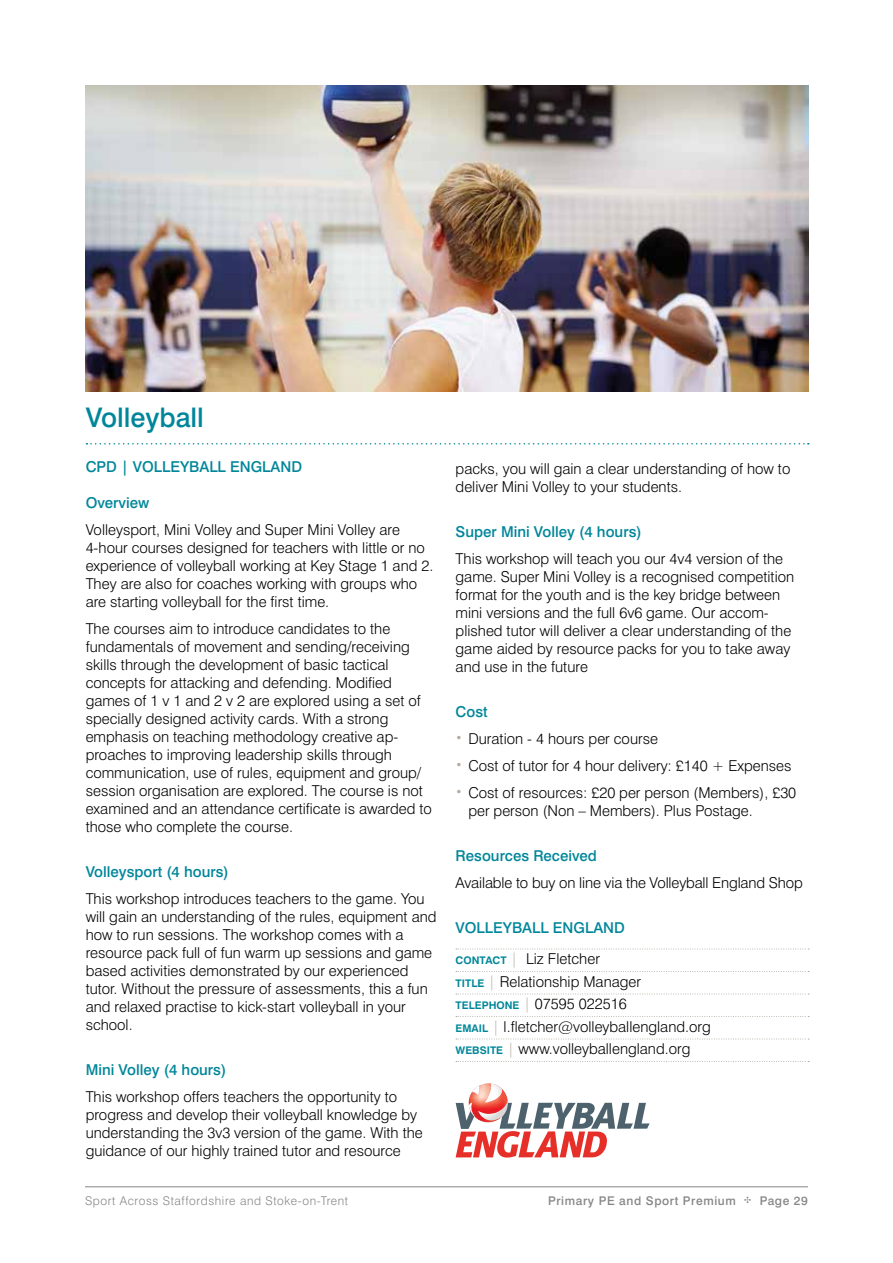
<style>
.page{position:relative;width:893px;height:1263px;background:#fff}
.page>*{position:absolute;margin:0;border:0;box-sizing:border-box;transform-origin:0 0}
.t1{font:500 27px "Swiss 721 BT";color:#00869a}
.t2{font:300 15px/18px "Swiss 721 BT";color:#000}
.t3{font:500 15px/31.5px "Swiss 721 BT";color:#00869a}
.t4{font:300 12px "Swiss 721 BT";letter-spacing:.05em;color:#878686}
.t5{font:500 12px "Swiss 721 BT";letter-spacing:.05em;color:#878686}
.s1{font-size:12px;color:#b5aba1}
.s2{font-weight:700;font-size:10.5px}
.s3{font-weight:300;color:#b5aba1}
.s4{font-weight:300;color:#000}
.s5{font-weight:700;font-size:10.5px;color:#00869a}
.s6{color:#b5aba1}
</style>
<div class="page">
<hr style="left:85px;top:1186px;width:723px;height:1px;background:#878686">
<svg style="left:86px;top:443px;width:723px;height:1px"></svg>
<img style="left:86px;top:85px;width:723px;height:306px">
<svg style="left:456px;top:949px;width:353px;height:1px"></svg>
<svg style="left:456px;top:971px;width:353px;height:1px"></svg>
<svg style="left:456px;top:994px;width:353px;height:1px"></svg>
<svg style="left:456px;top:1016px;width:353px;height:1px"></svg>
<svg style="left:456px;top:1039px;width:353px;height:1px"></svg>
<svg style="left:456px;top:1061px;width:353px;height:1px"></svg>
<svg style="left:456px;top:1083px;width:194px;height:74px"></svg>
<h1 class="t1" style="left:86px;top:400px;width:120px">Volleyball</h1>
<p class="t3" style="left:86px;top:450px;width:218px">CPD | VOLLEYBALL ENGLAND</p>
<p class="t3" style="left:86px;top:486px;width:65px">Overview</p>
<p class="t2" style="left:86px;top:520px;width:349px">Volleysport, Mini Volley and Super Mini Volley are 4-hour courses designed for teachers with little or no experience of volleyball working at Key Stage 1 and 2.<br>They are also for coaches working with groups who are starting volleyball for the first time.</p>
<p class="t2" style="left:86px;top:619px;width:348px">The courses aim to introduce candidates to the fundamentals of movement and sending/receiving skills through the development of basic tactical concepts for attacking and defending. Modified games of 1 v 1 and 2 v 2 are explored using a set of specially designed activity cards. With a strong emphasis on teaching methodology creative ap&shy;proaches to improving leadership skills through communication, use of rules, equipment and group/ session organisation are explored. The course is not examined and an attendance certificate is awarded to those who complete the course.</p>
<p class="t3" style="left:86px;top:855px;width:145px">Volleysport (4 hours)</p>
<p class="t2" style="left:86px;top:889px;width:352px">This workshop introduces teachers to the game. You will gain an understanding of the rules, equipment and how to run sessions. The workshop comes with a resource pack full of fun warm up sessions and game based activities demonstrated by our experienced tutor. Without the pressure of assessments, this a fun and relaxed practise to kick-start volleyball in your school.</p>
<p class="t3" style="left:86px;top:1053px;width:142px">Mini Volley (4 hours)</p>
<p class="t2" style="left:86px;top:1087px;width:339px">This workshop offers teachers the opportunity to progress and develop their volleyball knowledge by understanding the 3v3 version of the game. With the guidance of our highly trained tutor and resource</p>
<p class="t2" style="left:456px;top:459px;width:336px">packs, you will gain a clear understanding of how to deliver Mini Volley to your students.</p>
<p class="t3" style="left:456px;top:516px;width:188px">Super Mini Volley (4 hours)</p>
<p class="t2" style="left:456px;top:549px;width:340px">This workshop will teach you our 4v4 version of the game. Super Mini Volley is a recognised competition format for the youth and is the key bridge between mini versions and the full 6v6 game. Our accom&shy;plished tutor will deliver a clear understanding of the game aided by resource packs for you to take away and use in the future</p>
<p class="t3" style="left:456px;top:696px;width:34px">Cost</p>
<p class="t2" style="left:456px;top:729px;width:204px"><span class="s1">•</span> Duration - 4 hours per course</p>
<p class="t2" style="left:456px;top:756px;width:337px"><span class="s1">•</span> Cost of tutor for 4 hour delivery: £140 + Expenses</p>
<p class="t2" style="left:468px;top:783px;width:329px;text-indent:-13px"><span class="s1">•</span> Cost of resources: £20 per person (Members), £30 per person (Non – Members). Plus Postage.</p>
<p class="t3" style="left:456px;top:840px;width:143px">Resources Received</p>
<p class="t2" style="left:456px;top:873px;width:349px">Available to buy on line via the Volleyball England Shop</p>
<p class="t3" style="left:456px;top:912px;width:171px">VOLLEYBALL ENGLAND<br><span class="s2">CONTACT</span> <span class="s3">|</span> <span class="s4">Liz Fletcher</span></p>
<p class="t2" style="left:456px;top:970px;width:257px;line-height:22.5px"><span class="s5">TITLE</span> <span class="s6">|</span> Relationship Manager<br><span class="s5">TELEPHONE</span> <span class="s6">|</span> 07595 022516<br><span class="s5">EMAIL</span> <span class="s6">|</span> l.fletcher@volleyballengland.org <span class="s5">WEBSITE</span> <span class="s6">|</span> www.volleyballengland.org</p>
<p class="t4" style="left:85px;top:1193px;width:265px">Sport Across Staffordshire and Stoke-on-Trent</p>
<p class="t5" style="left:548px;top:1193px;width:261px">Primary PE and Sport Premium ✣ Page 29</p>
</div>
